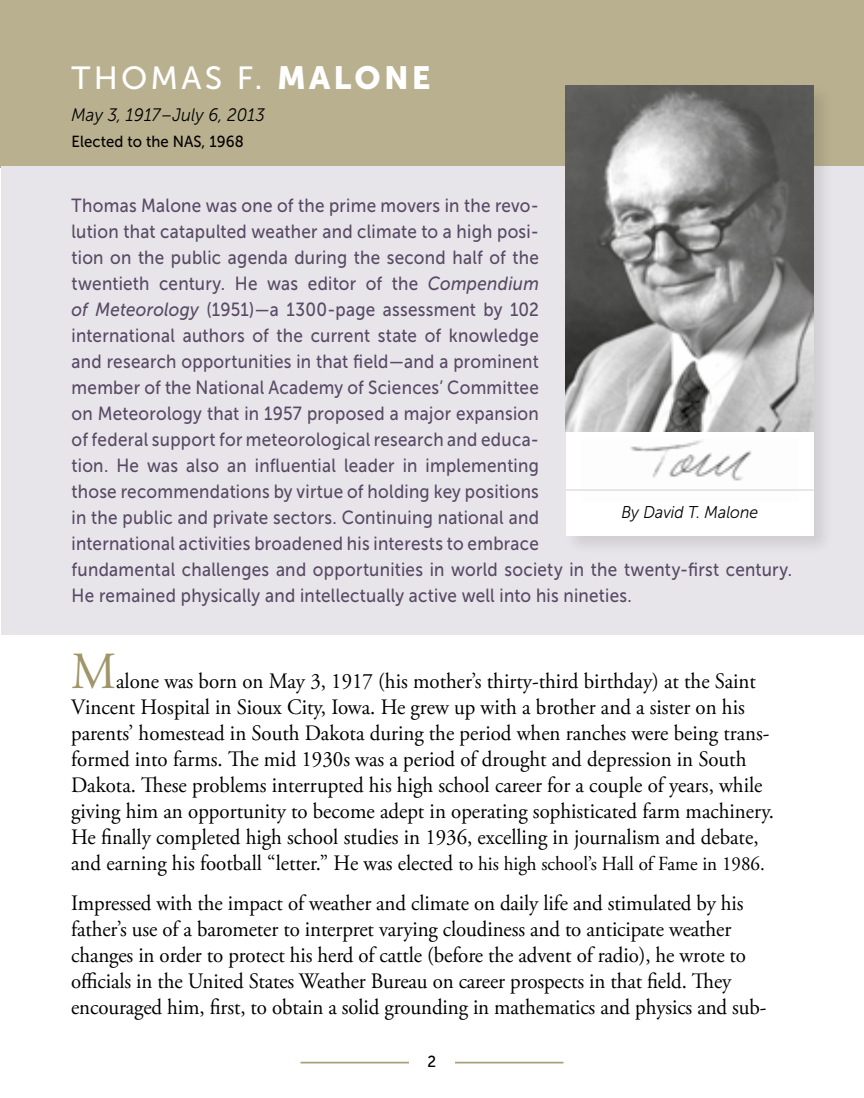
<style>
.page{position:relative;width:864px;height:1098px;background:#fff}
.page>*{position:absolute;margin:0;border:0;box-sizing:border-box;transform-origin:0 0}
.t1{font:52px "Adobe Garamond Pro";color:#a09569;scale:.95 1}
.t2{font:32px "Museo Sans 500";letter-spacing:.1em;color:#fff}
.t3{font:22px/26px "Adobe Garamond Pro";color:#000001;scale:.95 1}
.t4{font:19px/26px "Museo Sans 500";letter-spacing:.015em;color:#584a65;scale:.9 1}
.t5{font:italic 18px "Museo Sans 300";letter-spacing:.005em;color:#000001;scale:.93 1}
.t6{font:italic 17px "Museo Sans 300";color:#000001;scale:.93 1}
.t7{font:16px "Museo Sans 500";letter-spacing:.005em;color:#000001;scale:.93 1}
.t8{font:16px "Museo Sans 500";letter-spacing:.005em;color:#000001;scale:.95 1}
.s1{font-family:"Museo Sans 900"}
.s2{font-style:italic}
.s3{font-size:20px}
</style>
<div class="page">
<hr style="left:301px;top:1062px;width:262px;height:1px;background:#a09569">
<hr style="left:301px;top:1063px;width:262px;height:1px;background:#a09569">
<div style="left:409px;top:1055px;width:45px;height:27px;background:#fff"></div>
<div style="left:0;top:0;width:864px;height:167px;background:#b9b08f"></div>
<div style="left:1px;top:166px;width:863px;height:469px;background:#e8e5ea"></div>
<div style="left:564px;top:85px;width:270px;height:470px;background:#000001;opacity:.1"></div>
<div style="left:566px;top:86px;width:248px;height:450px;background:#fff"></div>
<img style="left:566px;top:85px;width:248px;height:347px">
<img style="left:582px;top:440px;width:216px;height:50px">
<hr style="left:566px;top:490px;width:248px;height:1px;background:#d3ced6">
<h2 class="t2" style="left:72px;top:61px;width:361px">THOMAS F. <span class="s1">MALONE</span></h2>
<p class="t5" style="left:72px;top:105px;width:209px">May 3, 1917–July 6, 2013</p>
<p class="t7" style="left:72px;top:133px;width:187px">Elected to the NAS, 1968</p>
<p class="t4" style="left:72px;top:193px;width:802px">Thomas Malone was one of the prime movers in the revo-<br>lution that catapulted weather and climate to a high posi-<br>tion on the public agenda during the second half of the<br>twentieth century. He was editor of the <span class="s2">Compendium<br>of Meteorology</span> (1951)—a 1300-page assessment by 102<br>international authors of the current state of knowledge<br>and research opportunities in that field—and a prominent<br>member of the National Academy of Sciences’ Committee<br>on Meteorology that in 1957 proposed a major expansion<br>of federal support for meteorological research and educa-<br>tion. He was also an influential leader in implementing<br>those recommendations by virtue of holding key positions<br>in the public and private sectors. Continuing national and<br>international activities broadened his interests to embrace<br>fundamental challenges and opportunities in world society in the twenty-first century.<br>He remained physically and intellectually active well into his nineties.</p>
<p class="t6" style="left:621px;top:503px;width:149px">By David T. Malone</p>
<h1 class="t1" style="left:71px;top:640px;width:49px">M</h1>
<p class="t3" style="left:71px;top:669px;width:742px;text-indent:45px">alone was born on May 3, 1917 (his mother’s thirty-third birthday) at the Saint Vincent Hospital in Sioux City, Iowa. He grew up with a brother and a sister on his parents’ homestead in South Dakota during the period when ranches were being trans&shy;formed into farms. The mid 1930s was a period of drought and depression in South Dakota. These problems interrupted his high school career for a couple of years, while giving him an opportunity to become adept in operating sophisticated farm machinery.<br>He finally completed high school studies in 1936, excelling in journalism and debate, and earning his football “letter.” He was elected <span class="s3">to his high school’s Hall of Fame in 1986.</span></p>
<p class="t3" style="left:71px;top:891px;width:733px">Impressed with the impact of weather and climate on daily life and stimulated by his father’s use of a barometer to interpret varying cloudiness and to anticipate weather changes in order to protect his herd of cattle (before the advent of radio), he wrote to officials in the United States Weather Bureau on career prospects in that field. They encouraged him, first, to obtain a solid grounding in mathematics and physics and sub-</p>
<p class="t8" style="left:427px;top:1052px;width:11px">2</p>
</div>
